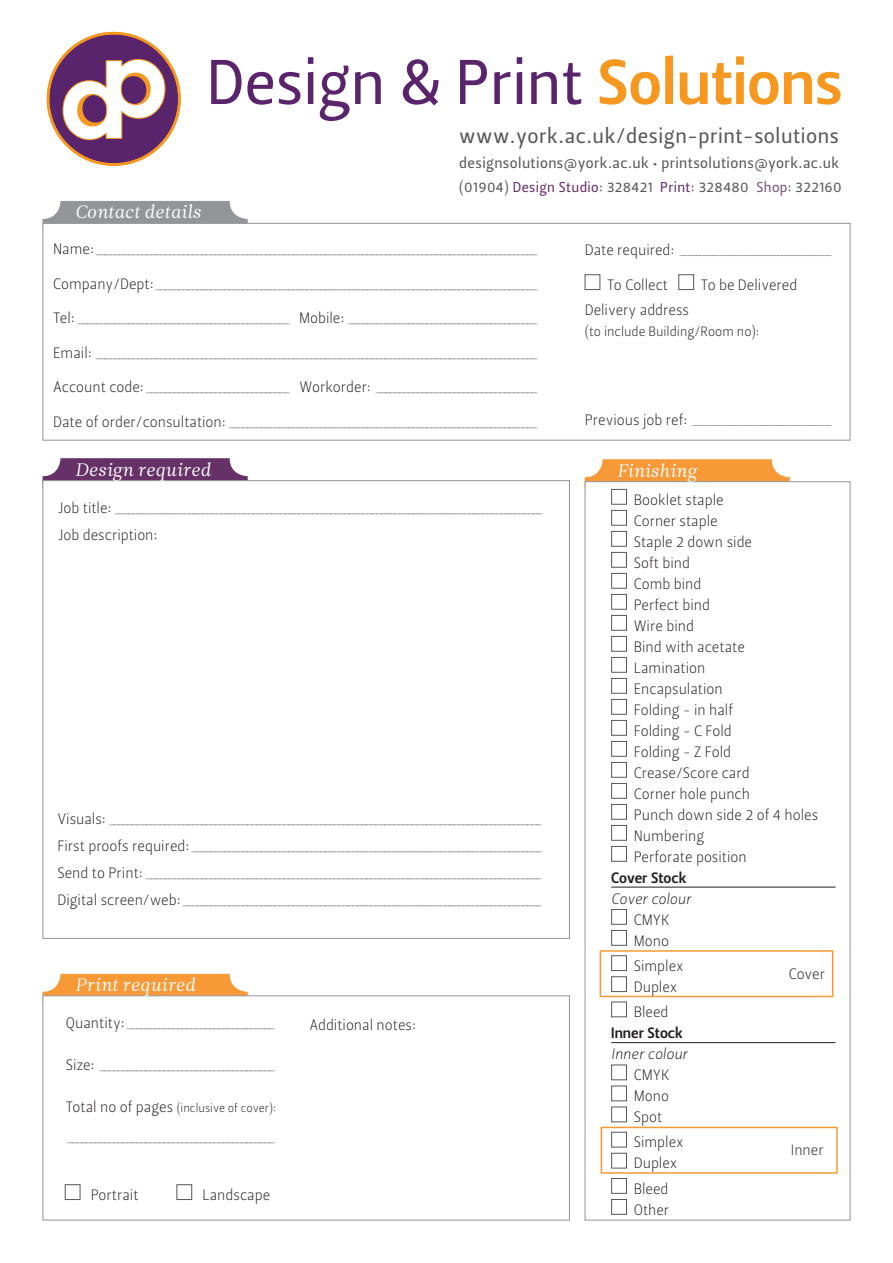
<style>
.page{position:relative;width:893px;height:1263px;background:#fff}
.page>*{position:absolute;margin:0;border:0;box-sizing:border-box;transform-origin:0 0}
.t1{font:21px "Leitura Sans Grot 2";letter-spacing:.025em;color:#57585a}
.t2{font:18px "Leitura News Italic 1";color:#fff}
.t3{font:15px/21px "Leitura Sans Grot 1";color:#231f20}
.t4{font:15px "Leitura Sans Grot 2";letter-spacing:.025em;color:#57585a}
.t5{font:15px "Leitura Sans Italic 1";color:#231f20}
.t6{font:15px "Leitura Sans Grot 3";color:#231f20}
.t7{font:14.25px "Leitura Sans Grot 2";letter-spacing:.025em;color:#57585a}
.t8{font:13.5px/27px "Leitura Sans Grot 1";color:#57585a;text-align:justify}
.t9{font:13.5px "Leitura Sans Grot 1";color:#231f20}
.t10{font:12px "Leitura Sans Grot 1";color:#57585a}
.t11{font:12px "Leitura Sans Grot 1";color:#231f20}
.s1{color:#663166}
.s2{color:#7b5279}
.s3{font-size:15px;color:#231f20}
.s4{font-size:15px}
</style>
<div class="page">
<svg style="left:211px;top:60px;width:89px;height:45px"></svg>
<svg style="left:308px;top:57px;width:5px;height:47px"></svg>
<svg style="left:319px;top:66px;width:62px;height:55px"></svg>
<svg style="left:403px;top:59px;width:36px;height:46px"></svg>
<svg style="left:460px;top:60px;width:27px;height:44px"></svg>
<svg style="left:494px;top:72px;width:16px;height:32px"></svg>
<svg style="left:517px;top:57px;width:5px;height:47px"></svg>
<svg style="left:531px;top:72px;width:26px;height:32px"></svg>
<svg style="left:563px;top:63px;width:18px;height:42px"></svg>
<svg style="left:600px;top:56px;width:73px;height:49px"></svg>
<svg style="left:680px;top:56px;width:98px;height:49px"></svg>
<svg style="left:784px;top:72px;width:56px;height:33px"></svg>
<div style="left:48px;top:33px;width:131px;height:132px;background:#5a246d;border-radius:50%"></div>
<svg style="left:71px;top:148px;width:10px;height:8px"></svg>
<div style="left:47px;top:32px;width:134px;height:134px;border:3px solid #f69720;border-radius:50%"></div>
<svg style="left:61px;top:58px;width:105px;height:83px"></svg>
<div style="left:43px;top:201px;width:205px;height:48px;background:#939598;border-radius:18px"></div>
<div style="left:43px;top:223px;width:807px;height:218px;background:#fff;border:1px solid #939598"></div>
<div style="left:43px;top:458px;width:205px;height:48px;background:#663166;border-radius:18px"></div>
<div style="left:43px;top:480px;width:527px;height:459px;background:#fff;border:1px solid #939598"></div>
<div style="left:585px;top:459px;width:205px;height:48px;background:#f79937;border-radius:18px"></div>
<div style="left:585px;top:481px;width:265px;height:739px;background:#fff;border:1px solid #939598"></div>
<div style="left:600px;top:950px;width:233px;height:47px;border:2px solid #f79937"></div>
<div style="left:601px;top:1127px;width:237px;height:47px;border:2px solid #f79937"></div>
<div style="left:43px;top:974px;width:205px;height:47px;background:#f79937;border-radius:18px"></div>
<div style="left:43px;top:995px;width:527px;height:225px;background:#fff;border:1px solid #939598"></div>
<div style="left:585px;top:274px;width:15px;height:16px;border:1px solid #57585a"></div>
<div style="left:678px;top:274px;width:16px;height:16px;border:1px solid #57585a"></div>
<div style="left:65px;top:1184px;width:15px;height:16px;border:1px solid #57585a"></div>
<div style="left:176px;top:1184px;width:16px;height:16px;border:1px solid #57585a"></div>
<hr style="left:611px;top:887px;width:225px;height:1px;background:#231f20">
<hr style="left:611px;top:1042px;width:225px;height:1px;background:#231f20">
<div style="left:611px;top:489px;width:16px;height:16px;border:1px solid #57585a"></div>
<div style="left:611px;top:510px;width:16px;height:16px;border:1px solid #57585a"></div>
<div style="left:611px;top:531px;width:16px;height:16px;border:1px solid #57585a"></div>
<div style="left:611px;top:552px;width:16px;height:16px;border:1px solid #57585a"></div>
<div style="left:611px;top:573px;width:16px;height:16px;border:1px solid #57585a"></div>
<div style="left:611px;top:594px;width:16px;height:16px;border:1px solid #57585a"></div>
<div style="left:611px;top:615px;width:16px;height:16px;border:1px solid #57585a"></div>
<div style="left:611px;top:636px;width:16px;height:16px;border:1px solid #57585a"></div>
<div style="left:611px;top:657px;width:16px;height:16px;border:1px solid #57585a"></div>
<div style="left:611px;top:678px;width:16px;height:16px;border:1px solid #57585a"></div>
<div style="left:611px;top:699px;width:16px;height:16px;border:1px solid #57585a"></div>
<div style="left:611px;top:720px;width:16px;height:16px;border:1px solid #57585a"></div>
<div style="left:611px;top:741px;width:16px;height:16px;border:1px solid #57585a"></div>
<div style="left:611px;top:762px;width:16px;height:16px;border:1px solid #57585a"></div>
<div style="left:611px;top:783px;width:16px;height:16px;border:1px solid #57585a"></div>
<div style="left:611px;top:804px;width:16px;height:16px;border:1px solid #57585a"></div>
<div style="left:611px;top:825px;width:16px;height:16px;border:1px solid #57585a"></div>
<div style="left:611px;top:846px;width:16px;height:16px;border:1px solid #57585a"></div>
<div style="left:611px;top:909px;width:16px;height:16px;border:1px solid #57585a"></div>
<div style="left:611px;top:930px;width:16px;height:16px;border:1px solid #57585a"></div>
<div style="left:611px;top:955px;width:16px;height:16px;border:1px solid #57585a"></div>
<div style="left:611px;top:976px;width:16px;height:16px;border:1px solid #57585a"></div>
<div style="left:611px;top:1001px;width:16px;height:16px;border:1px solid #57585a"></div>
<div style="left:611px;top:1064px;width:16px;height:16px;border:1px solid #57585a"></div>
<div style="left:611px;top:1085px;width:16px;height:16px;border:1px solid #57585a"></div>
<div style="left:611px;top:1106px;width:16px;height:16px;border:1px solid #57585a"></div>
<div style="left:611px;top:1132px;width:16px;height:15px;border:1px solid #57585a"></div>
<div style="left:611px;top:1153px;width:16px;height:15px;border:1px solid #57585a"></div>
<div style="left:611px;top:1178px;width:16px;height:16px;border:1px solid #57585a"></div>
<div style="left:611px;top:1199px;width:16px;height:16px;border:1px solid #57585a"></div>
<h2 class="t2" style="left:75px;top:206px;width:128px">Contact details</h2>
<h1 class="t1" style="left:459px;top:121px;width:381px">www.york.ac.uk/design-print-solutions</h1>
<p class="t4" style="left:459px;top:153px;width:382px">designsolutions@york.ac.uk • printsolutions@york.ac.uk</p>
<p class="t7" style="left:459px;top:177px;width:384px">(01904) <span class="s1">Design Studio</span>: 328421 <span class="s1">Print</span>: 328480 <span class="s2">Shop</span>: 322160</p>
<p class="t8" style="left:53px;top:236px;width:487px"><span class="s3">N a m e :</span> ________________________________________________________________________________________________</p>
<p class="t8" style="left:53px;top:271px;width:487px"><span class="s3">C o m p a n y / D e p t :</span> ___________________________________________________________________________________</p>
<p class="t8" style="left:53px;top:305px;width:487px"><span class="s3">T e l :</span> ______________________________________________ <span class="s3">M o b i l e :</span> _________________________________________</p>
<p class="t8" style="left:53px;top:340px;width:487px"><span class="s3">E m a i l :</span> ________________________________________________________________________________________________</p>
<p class="t8" style="left:53px;top:374px;width:487px"><span class="s3">A c c o u n t c o d e :</span> _______________________________ <span class="s3">W o r k o r d e r :</span> ___________________________________</p>
<p class="t8" style="left:53px;top:409px;width:487px"><span class="s3">D a t e o f o r d e r / c o n s u l t a t i o n :</span> ___________________________________________________________________</p>
<p class="t10" style="left:585px;top:243px;width:250px"><span class="s3">D a t e r e q u i r e d :</span> _____________________________________</p>
<p class="t3" style="left:607px;top:274px;width:62px">To Collect</p>
<p class="t3" style="left:701px;top:274px;width:98px">To be Delivered</p>
<p class="t3" style="left:585px;top:300px;width:106px">Delivery address</p>
<p class="t9" style="left:585px;top:323px;width:176px">(to include Building/Room no):</p>
<p class="t10" style="left:585px;top:413px;width:250px"><span class="s3">P r e v i o u s j o b r e f :</span> __________________________________</p>
<h2 class="t2" style="left:75px;top:463px;width:137px">Design required</h2>
<h2 class="t2" style="left:617px;top:464px;width:81px">Finishing</h2>
<p class="t8" style="left:58px;top:495px;width:487px"><span class="s3">J o b t i t l e :</span> _____________________________________________________________________________________________</p>
<p class="t3" style="left:58px;top:525px;width:101px">Job description:</p>
<p class="t8" style="left:57px;top:806px;width:487px"><span class="s3">V i s u a l s :</span> ______________________________________________________________________________________________ <span class="s3">F i r s t p r o o f s r e q u i r e d :</span> ____________________________________________________________________________ <span class="s3">S e n d t o P r i n t :</span> ______________________________________________________________________________________ <span class="s3">D i g i t a l s c r e e n / w e b :</span> ______________________________________________________________________________</p>
<h2 class="t2" style="left:75px;top:978px;width:122px">Print required</h2>
<p class="t8" style="left:66px;top:1010px;width:212px"><span class="s3">Q u a n t i t y :</span> ________________________________</p>
<p class="t8" style="left:66px;top:1052px;width:212px"><span class="s3">S i z e :</span> ______________________________________</p>
<p class="t11" style="left:66px;top:1099px;width:212px"><span class="s4">Total no of pages</span> (inclusive of cover):</p>
<p class="t8" style="left:66px;top:1124px;width:212px">_____________________________________________</p>
<p class="t3" style="left:91px;top:1184px;width:49px">Portrait</p>
<p class="t3" style="left:202px;top:1184px;width:69px">Landscape</p>
<p class="t3" style="left:309px;top:1014px;width:108px">Additional notes:</p>
<p class="t3" style="left:634px;top:489px;width:186px">Booklet staple<br>Corner staple<br>Staple 2 down side<br>Soft bind<br>Comb bind<br>Perfect bind<br>Wire bind<br>Bind with acetate<br>Lamination<br>Encapsulation<br>Folding - in half<br>Folding - C Fold<br>Folding - Z Fold<br>Crease/Score card<br>Corner hole punch<br>Punch down side 2 of 4 holes<br>Numbering<br>Perforate position</p>
<p class="t6" style="left:611px;top:867px;width:77px">Cover Stock</p>
<p class="t5" style="left:611px;top:888px;width:81px">Cover colour</p>
<p class="t3" style="left:634px;top:909px;width:37px">CMYK<br>Mono</p>
<p class="t3" style="left:634px;top:955px;width:51px">Simplex<br>Duplex</p>
<p class="t3" style="left:634px;top:1002px;width:36px">Bleed</p>
<p class="t6" style="left:611px;top:1023px;width:73px">Inner Stock</p>
<p class="t5" style="left:611px;top:1044px;width:78px">Inner colour</p>
<p class="t3" style="left:634px;top:1065px;width:37px;text-align:justify">CMYK Mono Spot</p>
<p class="t3" style="left:634px;top:1132px;width:51px">Simplex<br>Duplex</p>
<p class="t3" style="left:634px;top:1178px;width:37px">Bleed<br>Other</p>
<p class="t3" style="left:789px;top:963px;width:38px">Cover</p>
<p class="t3" style="left:791px;top:1140px;width:34px">Inner</p>
</div>
